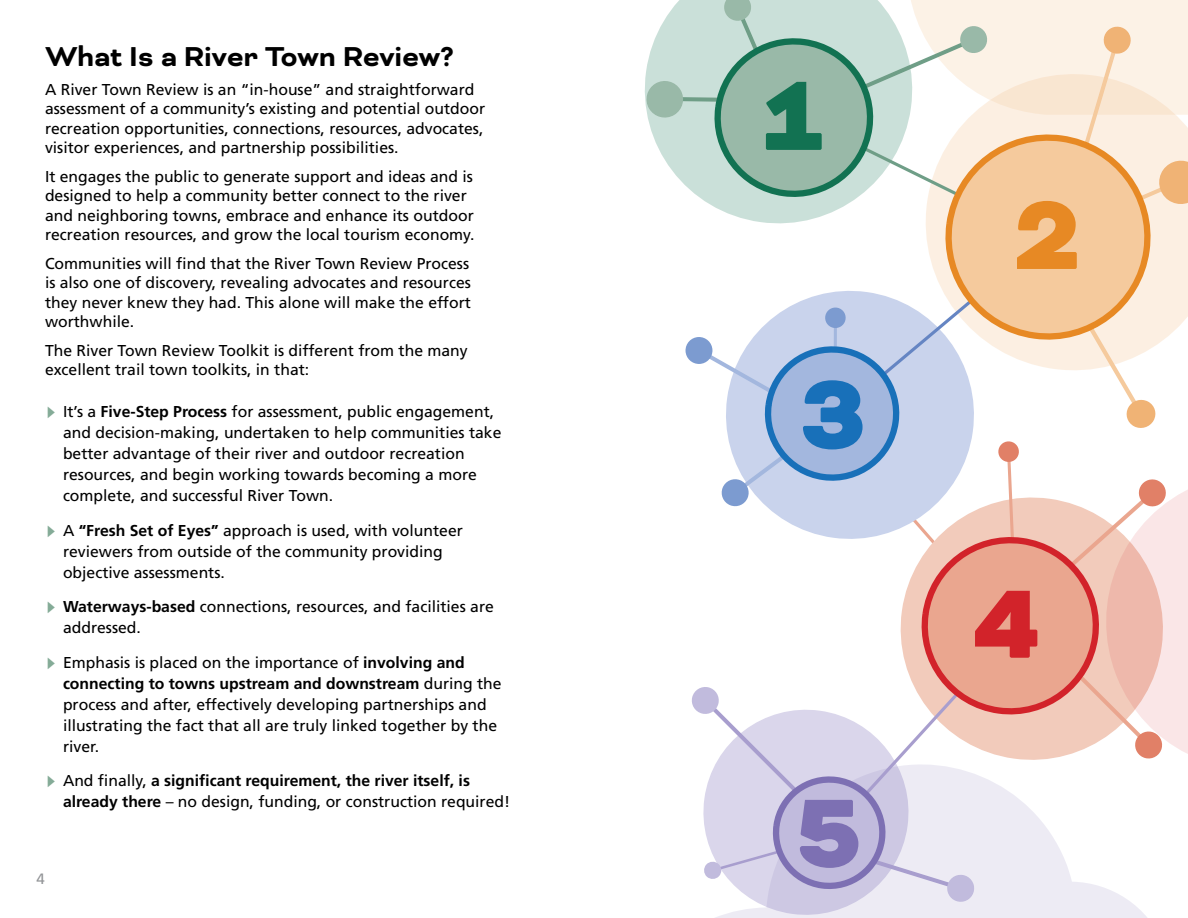
<style>
.page{position:relative;width:1188px;height:918px;background:#fff}
.page>*{position:absolute;margin:0;border:0;box-sizing:border-box;transform-origin:0 0}
.H2_Intro_Sections_Ti{font:700 31.5px "Bicyclette";color:#000}
.Intro_Sections_body{font:15.75px/21px "Frutiger LT Std";color:#000}
.t1{font:700 15.75px/21px "Frutiger LT Std";color:#000}
.t2{font:15px "Frutiger LT Std";color:#939598}
.s1{font-family:"Arial";font-size:16.5px;color:#84ab97}
.s2{font-weight:700}
.s3{font-family:"Arial";font-weight:400;font-size:16.5px;color:#84ab97}
.s4{font-weight:400}
</style>
<div class="page">
<svg style="left:715px;top:903px;width:432px;height:15px;fill:#edebf4"></svg>
<svg style="left:644px;top:0;width:544px;height:903px"></svg>
<p class="H2_Intro_Sections_Ti" style="left:45px;top:38px;width:410px">What Is a River Town Review?</p>
<p class="Intro_Sections_body" style="left:45px;top:79px;width:442px;line-height:19.5px">A River Town Review is an “in-house” and straightforward assessment of a community’s existing and potential outdoor recreation opportunities, connections, resources, advocates, visitor experiences, and partnership possibilities.</p>
<p class="Intro_Sections_body" style="left:45px;top:166px;width:431px;line-height:19.5px">It engages the public to generate support and ideas and is designed to help a community better connect to the river and neighboring towns, embrace and enhance its outdoor recreation resources, and grow the local tourism economy.</p>
<p class="Intro_Sections_body" style="left:45px;top:253px;width:427px;line-height:19.5px;text-align:justify">Communities will find that the River Town Review Process is also one of discovery, revealing advocates and resources they never knew they had. This alone will make the effort worthwhile.</p>
<p class="Intro_Sections_body" style="left:45px;top:340px;width:424px;line-height:19.5px">The River Town Review Toolkit is different from the many excellent trail town toolkits, in that:</p>
<p class="Intro_Sections_body" style="left:63px;top:402px;width:440px;text-indent:-16px"><span class="s1">►</span> It’s a <span class="s2">Five-Step Process</span> for assessment, public engagement, and decision-making, undertaken to help communities take better advantage of their river and outdoor recreation resources, and begin working towards becoming a more complete, and successful River Town.</p>
<p class="Intro_Sections_body" style="left:63px;top:520px;width:401px;text-indent:-16px"><span class="s1">►</span> A <span class="s2">“Fresh Set of Eyes”</span> approach is used, with volunteer reviewers from outside of the community providing objective assessments.</p>
<p class="Intro_Sections_body" style="left:63px;top:597px;width:432px;text-indent:-16px"><span class="s1">►</span> <span class="s2">Waterways-based</span> connections, resources, and facilities are addressed.</p>
<p class="Intro_Sections_body" style="left:63px;top:652px;width:440px;text-indent:-16px"><span class="s1">►</span> Emphasis is placed on the importance of <span class="s2">involving and connecting to towns upstream and downstream</span> during the process and after, effectively developing partnerships and illustrating the fact that all are truly linked together by the river.</p>
<p class="t1" style="left:63px;top:771px;width:449px;text-indent:-16px"><span class="s3">►</span> <span class="s4">And finally,</span> a significant requirement, the river itself, is already there <span class="s4">– no design, funding, or construction required!</span></p>
<p class="t2" style="left:37px;top:870px;width:10px">4</p>
</div>
